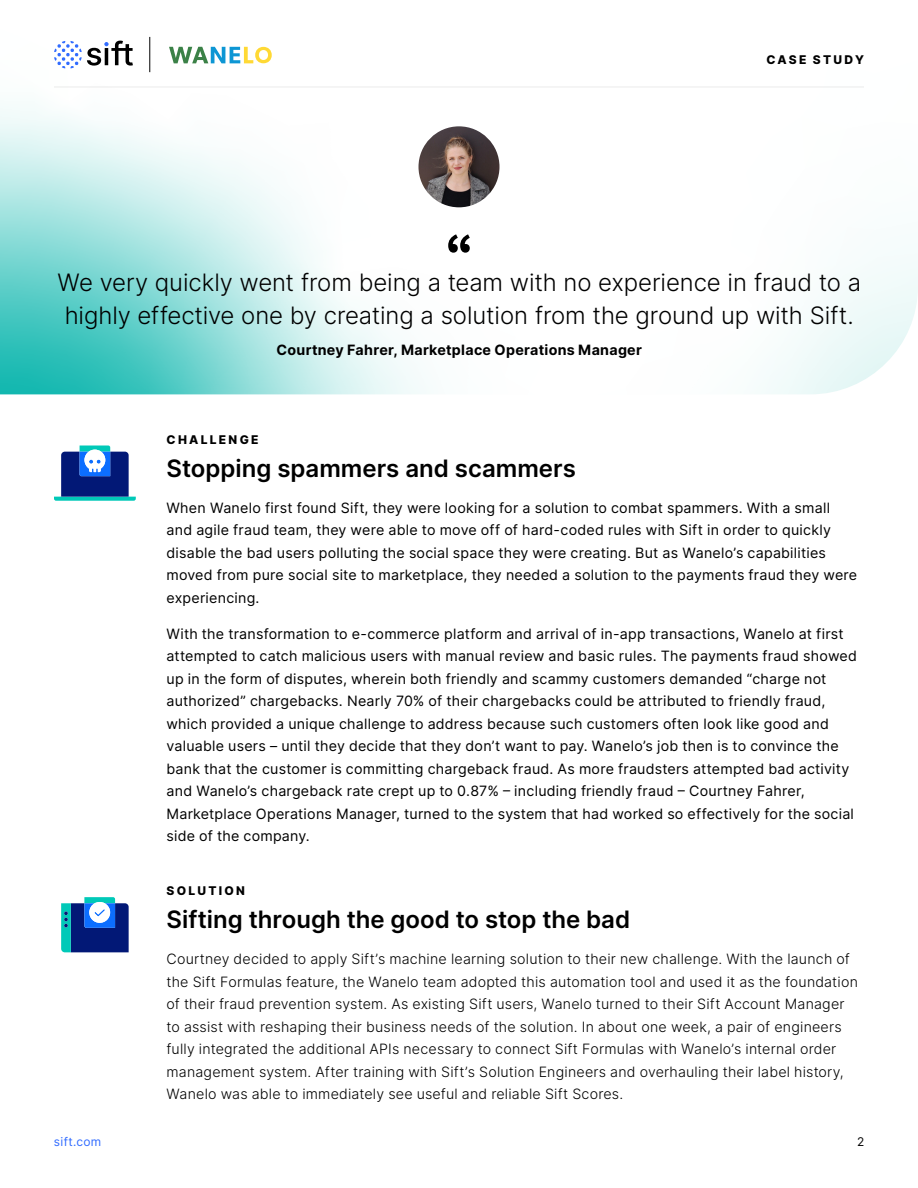
<style>
.page{position:relative;width:918px;height:1188px;background:#fff}
.page>*{position:absolute;margin:0;border:0;box-sizing:border-box;transform-origin:0 0}
.t1{font:300 24px/33px "Inter";letter-spacing:-.005em;color:#000;text-align:center}
.t2{font:600 24px "Inter";color:#000}
.t3{font:14.25px/22.5px "Inter";letter-spacing:.015em;color:#000}
.t4{font:300 14.25px/22.5px "Inter";letter-spacing:.015em;color:#000}
.t5{font:700 14.25px "Inter";letter-spacing:.02em;color:#000}
.t6{font:800 12px "Inter";letter-spacing:.185em;color:#000}
.t7{font:12px "Inter";letter-spacing:.025em;color:#316cff}
.t8{font:12px "Inter";color:#000}
</style>
<div class="page">
<svg style="left:0;top:36px;width:918px;height:358px"></svg>
<svg style="left:54px;top:41px;width:79px;height:27px"></svg>
<svg style="left:169px;top:47px;width:103px;height:16px"></svg>
<hr style="left:54px;top:87px;width:810px;height:1px;background:#ebebeb">
<hr style="left:149px;top:37px;width:1px;height:35px;background:#000">
<svg style="left:54px;top:446px;width:82px;height:55px"></svg>
<svg style="left:61px;top:897px;width:68px;height:55px;background:#2d65a7"></svg>
<img style="left:418px;top:126px;width:82px;height:81px;border-radius:40px">
<svg style="left:448px;top:234px;width:22px;height:19px"></svg>
<p class="t6" style="left:767px;top:50px;width:99px">CASE STUDY</p>
<h1 class="t1" style="left:57px;top:265px;width:805px">We very quickly went from being a team with no experience in fraud to a highly effective one by creating a solution from the ground up with Sift.</h1>
<p class="t5" style="left:277px;top:340px;width:367px">Courtney Fahrer, Marketplace Operations Manager</p>
<p class="t6" style="left:167px;top:430px;width:94px">CHALLENGE</p>
<h1 class="t2" style="left:166px;top:450px;width:411px">Stopping spammers and scammers</h1>
<p class="t3" style="left:166px;top:496px;width:692px">When Wanelo first found Sift, they were looking for a solution to combat spammers. With a small and agile fraud team, they were able to move off of hard-coded rules with Sift in order to quickly disable the bad users polluting the social space they were creating. But as Wanelo’s capabilities moved from pure social site to marketplace, they needed a solution to the payments fraud they were experiencing.</p>
<p class="t3" style="left:166px;top:622px;width:692px">With the transformation to e-commerce platform and arrival of in-app transactions, Wanelo at first attempted to catch malicious users with manual review and basic rules. The payments fraud showed up in the form of disputes, wherein both friendly and scammy customers demanded “charge not authorized” chargebacks. Nearly 70% of their chargebacks could be attributed to friendly fraud, which provided a unique challenge to address because such customers often look like good and valuable users – until they decide that they don’t want to pay. Wanelo’s job then is to convince the bank that the customer is committing chargeback fraud. As more fraudsters attempted bad activity and Wanelo’s chargeback rate crept up to 0.87% – including friendly fraud – Courtney Fahrer, Marketplace Operations Manager, turned to the system that had worked so effectively for the social side of the company.</p>
<p class="t6" style="left:167px;top:882px;width:80px">SOLUTION</p>
<h1 class="t2" style="left:166px;top:902px;width:465px">Sifting through the good to stop the bad</h1>
<p class="t4" style="left:166px;top:948px;width:693px">Courtney decided to apply Sift’s machine learning solution to their new challenge. With the launch of the Sift Formulas feature, the Wanelo team adopted this automation tool and used it as the foundation of their fraud prevention system. As existing Sift users, Wanelo turned to their Sift Account Manager to assist with reshaping their business needs of the solution. In about one week, a pair of engineers fully integrated the additional APIs necessary to connect Sift Formulas with Wanelo’s internal order management system. After training with Sift’s Solution Engineers and overhauling their label history, Wanelo was able to immediately see useful and reliable Sift Scores.</p>
<p class="t7" style="left:54px;top:1133px;width:49px">sift.com</p>
<p class="t8" style="left:857px;top:1133px;width:9px">2</p>
</div>
